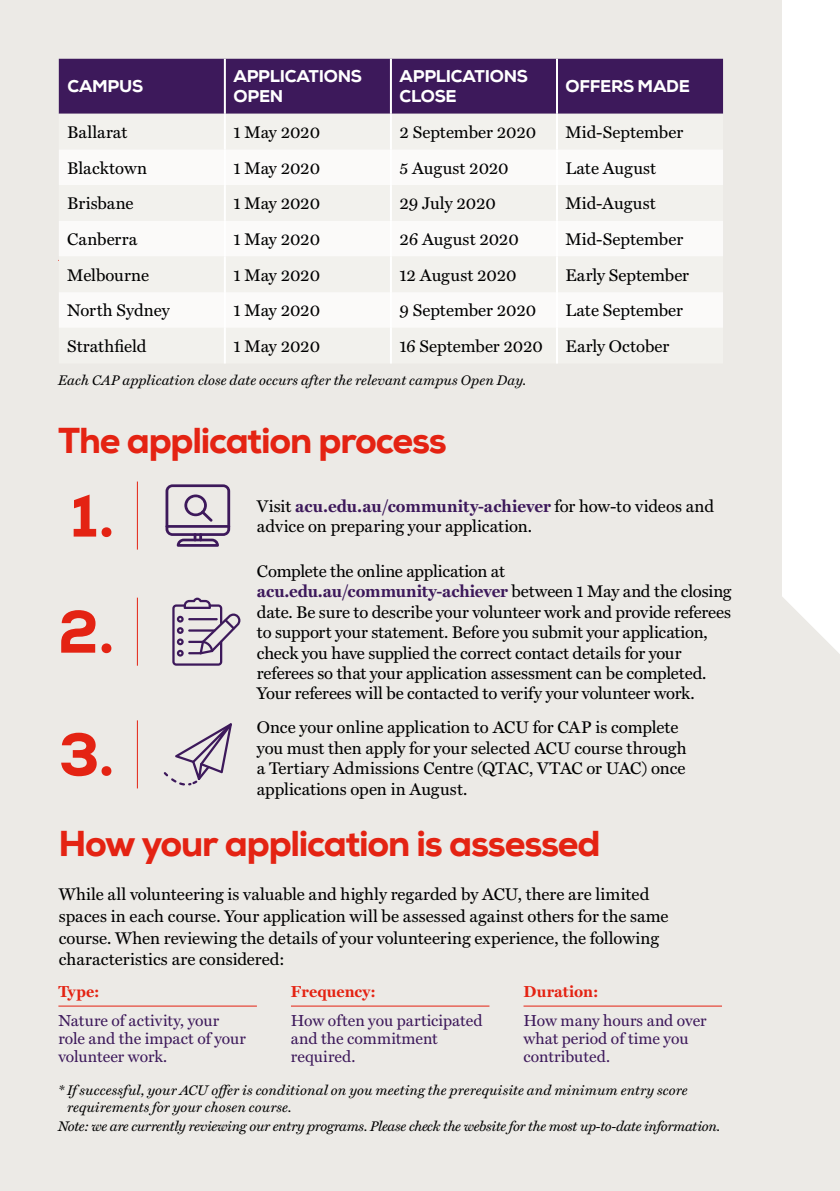
<style>
.page{position:relative;width:840px;height:1191px;background:#fff}
.page>*{position:absolute;margin:0;border:0;box-sizing:border-box;transform-origin:0 0}
._13_Lead-in_test_-_P{font:800 60px "Nexa";color:#e42313}
._06_Main_URL_purple{font:800 36px "Nexa";letter-spacing:-.035em;color:#e42313}
._13_Lead-in_test_-_P-2{font:17px/20.4px "Miller Text";letter-spacing:-.005em;color:#000}
._08_Body{font:17px/21.6px "Miller Text";letter-spacing:.005em;color:#000}
._19_Body{font:17px "Miller Text";letter-spacing:-.005em;color:#000}
._06_Subheading_-_L2{font:17px "Miller Text";letter-spacing:-.005em;color:#000}
._18_Subheading_-_L1{font:800 17px/20.4px "Nexa";letter-spacing:-.015em;color:#fff}
._12_Side_Miller_purp{font:16px/18px "Miller Text";letter-spacing:-.005em;color:#3d195b}
._11_Side_Miller_Red{font:700 16px "Miller Text";letter-spacing:.005em;color:#e42313}
._08_Body-2{font:italic 14px/16.8px "Miller Text";letter-spacing:.005em;color:#000}
._08_Body-3{font:italic 14px "Miller Text";letter-spacing:-.02em;color:#000}
.s1{font-weight:700;color:#3d195b}
</style>
<div class="page">
<div style="left:0;top:0;width:780px;height:595px;background:#eceae6"></div>
<div style="left:0;top:595px;width:839px;height:596px;background:#eceae6"></div>
<hr style="left:58px;top:260px;width:664px;height:1px;background:#e42313">
<hr style="left:137px;top:720px;width:1px;height:68px;background:#e42313">
<svg style="left:164px;top:723px;width:68px;height:62px;background:#cfc7cf"></svg>
<hr style="left:137px;top:481px;width:1px;height:68px;background:#e42313">
<svg style="left:165px;top:484px;width:65px;height:63px"></svg>
<hr style="left:137px;top:597px;width:1px;height:68px;background:#e42313">
<svg style="left:172px;top:597px;width:68px;height:68px;background:#c2b8c5"></svg>
<div style="left:59px;top:59px;width:663px;height:55px;background:#3d195b"></div>
<svg style="left:59px;top:149px;width:663px;height:179px;fill:#fbfaf9"></svg>
<hr style="left:389px;top:59px;width:2px;height:55px;background:#fff">
<hr style="left:555px;top:59px;width:2px;height:55px;background:#fff">
<hr style="left:389px;top:114px;width:2px;height:35px;background:#fff">
<hr style="left:555px;top:114px;width:2px;height:35px;background:#fff">
<hr style="left:389px;top:149px;width:2px;height:36px;background:#fff">
<hr style="left:555px;top:149px;width:2px;height:36px;background:#fff">
<hr style="left:389px;top:185px;width:2px;height:36px;background:#fff">
<hr style="left:555px;top:185px;width:2px;height:36px;background:#fff">
<hr style="left:389px;top:221px;width:2px;height:35px;background:#fff">
<hr style="left:555px;top:221px;width:2px;height:35px;background:#fff">
<hr style="left:389px;top:256px;width:2px;height:36px;background:#fff">
<hr style="left:555px;top:256px;width:2px;height:36px;background:#fff">
<hr style="left:389px;top:292px;width:2px;height:36px;background:#fff">
<hr style="left:555px;top:292px;width:2px;height:36px;background:#fff">
<hr style="left:389px;top:328px;width:2px;height:35px;background:#fff">
<hr style="left:555px;top:328px;width:2px;height:35px;background:#fff">
<hr style="left:224px;top:59px;width:2px;height:55px;background:#fff">
<hr style="left:224px;top:114px;width:2px;height:35px;background:#fff">
<hr style="left:224px;top:149px;width:2px;height:36px;background:#fff">
<hr style="left:224px;top:185px;width:2px;height:36px;background:#fff">
<hr style="left:224px;top:221px;width:2px;height:35px;background:#fff">
<hr style="left:224px;top:256px;width:2px;height:36px;background:#fff">
<hr style="left:224px;top:292px;width:2px;height:36px;background:#fff">
<hr style="left:224px;top:328px;width:2px;height:35px;background:#fff">
<hr style="left:58px;top:1005px;width:199px;height:1px;background:#e42313">
<hr style="left:291px;top:1005px;width:198px;height:1px;background:#e42313">
<hr style="left:523px;top:1005px;width:198px;height:1px;background:#e42313">
<p class="_18_Subheading_-_L1" style="left:67px;top:76px;width:77px">CAMPUS</p>
<p class="_18_Subheading_-_L1" style="left:233px;top:66px;width:130px">APPLICATIONS<br>OPEN</p>
<p class="_18_Subheading_-_L1" style="left:399px;top:66px;width:130px">APPLICATIONS<br>CLOSE</p>
<p class="_18_Subheading_-_L1" style="left:565px;top:76px;width:126px">OFFERS MADE</p>
<p class="_19_Body" style="left:67px;top:119px;width:61px">Ballarat</p>
<p class="_19_Body" style="left:233px;top:119px;width:88px">1 May 2020</p>
<p class="_06_Subheading_-_L2" style="left:399px;top:119px;width:138px">2 September 2020</p>
<p class="_06_Subheading_-_L2" style="left:565px;top:119px;width:119px">Mid-September</p>
<p class="_19_Body" style="left:67px;top:154px;width:81px">Blacktown</p>
<p class="_19_Body" style="left:233px;top:154px;width:88px">1 May 2020</p>
<p class="_13_Lead-in_test_-_P-2" style="left:399px;top:156px;width:111px">5 August 2020</p>
<p class="_06_Subheading_-_L2" style="left:565px;top:154px;width:92px">Late August</p>
<p class="_19_Body" style="left:67px;top:190px;width:68px">Brisbane</p>
<p class="_19_Body" style="left:233px;top:190px;width:88px">1 May 2020</p>
<p class="_13_Lead-in_test_-_P-2" style="left:399px;top:192px;width:98px">29 July 2020</p>
<p class="_06_Subheading_-_L2" style="left:565px;top:190px;width:92px">Mid-August</p>
<p class="_19_Body" style="left:67px;top:226px;width:71px">Canberra</p>
<p class="_19_Body" style="left:233px;top:226px;width:88px">1 May 2020</p>
<p class="_13_Lead-in_test_-_P-2" style="left:399px;top:228px;width:121px">26 August 2020</p>
<p class="_06_Subheading_-_L2" style="left:565px;top:226px;width:119px">Mid-September</p>
<p class="_19_Body" style="left:67px;top:261px;width:83px">Melbourne</p>
<p class="_19_Body" style="left:233px;top:261px;width:88px">1 May 2020</p>
<p class="_13_Lead-in_test_-_P-2" style="left:399px;top:263px;width:119px">12 August 2020</p>
<p class="_06_Subheading_-_L2" style="left:565px;top:261px;width:125px">Early September</p>
<p class="_19_Body" style="left:67px;top:297px;width:104px">North Sydney</p>
<p class="_19_Body" style="left:233px;top:297px;width:88px">1 May 2020</p>
<p class="_13_Lead-in_test_-_P-2" style="left:399px;top:299px;width:138px">9 September 2020</p>
<p class="_06_Subheading_-_L2" style="left:565px;top:297px;width:119px">Late September</p>
<p class="_19_Body" style="left:67px;top:333px;width:80px">Strathfield</p>
<p class="_19_Body" style="left:233px;top:333px;width:88px">1 May 2020</p>
<p class="_13_Lead-in_test_-_P-2" style="left:399px;top:335px;width:145px">16 September 2020</p>
<p class="_06_Subheading_-_L2" style="left:565px;top:333px;width:105px">Early October</p>
<p class="_08_Body-2" style="left:58px;top:371px;width:469px">Each CAP application close date occurs after the relevant campus Open Day.</p>
<p class="_06_Main_URL_purple" style="left:58px;top:418px;width:390px">The application process</p>
<p class="_13_Lead-in_test_-_P" style="left:70px;top:477px;width:45px">1.</p>
<p class="_13_Lead-in_test_-_P-2" style="left:257px;top:494px;width:458px">Visit <span class="s1">acu.edu.au/community-achiever</span> for how-to videos and advice on preparing your application.</p>
<p class="_13_Lead-in_test_-_P" style="left:58px;top:593px;width:58px">2.</p>
<p class="_13_Lead-in_test_-_P-2" style="left:257px;top:560px;width:476px">Complete the online application at <span class="s1">acu.edu.au/community-achiever</span> between 1 May and the closing date. Be sure to describe your volunteer work and provide referees to support your statement. Before you submit your application, check you have supplied the correct contact details for your referees so that your application assessment can be completed.<br>Your referees will be contacted to verify your volunteer work.</p>
<p class="_13_Lead-in_test_-_P-2" style="left:257px;top:716px;width:431px">Once your online application to ACU for CAP is complete you must then apply for your selected ACU course through a Tertiary Admissions Centre (QTAC, VTAC or UAC) once applications open in August.</p>
<p class="_06_Main_URL_purple" style="left:58px;top:821px;width:543px">How your application is assessed</p>
<p class="_08_Body" style="left:59px;top:882px;width:611px">While all volunteering is valuable and highly regarded by ACU, there are limited spaces in each course. Your application will be assessed against others for the same course. When reviewing the details of your volunteering experience, the following characteristics are considered:</p>
<p class="_11_Side_Miller_Red" style="left:58px;top:979px;width:43px">Type:</p>
<p class="_12_Side_Miller_purp" style="left:58px;top:1010px;width:189px">Nature of activity, your role and the impact of your volunteer work.</p>
<p class="_13_Lead-in_test_-_P" style="left:59px;top:716px;width:57px">3.</p>
<p class="_11_Side_Miller_Red" style="left:523px;top:979px;width:76px">Duration:</p>
<p class="_12_Side_Miller_purp" style="left:523px;top:1010px;width:185px">How many hours and over what period of time you contributed.</p>
<p class="_08_Body-2" style="left:67px;top:1080px;width:621px;text-indent:-9px">* If successful, your ACU offer is conditional on you meeting the prerequisite and minimum entry score requirements for your chosen course.</p>
<p class="_08_Body-3" style="left:58px;top:1115px;width:663px">Note: we are currently reviewing our entry programs. Please check the website for the most up-to-date information.</p>
<p class="_11_Side_Miller_Red" style="left:291px;top:979px;width:86px">Frequency:</p>
<p class="_12_Side_Miller_purp" style="left:291px;top:1010px;width:193px">How often you participated and the commitment required.</p>
</div>
